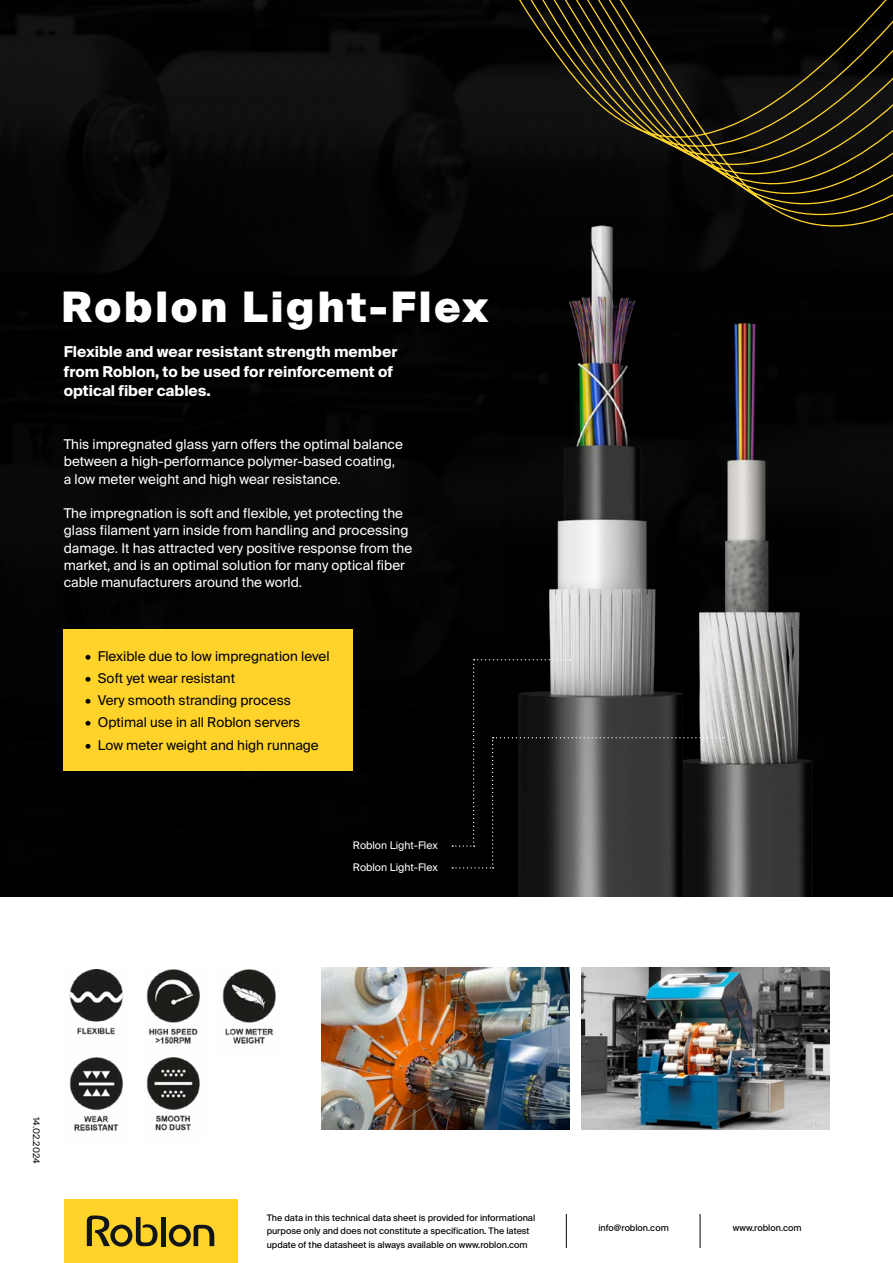
<style>
.page{position:relative;width:893px;height:1263px;background:#fff}
.page>*{position:absolute;margin:0;border:0;box-sizing:border-box;transform-origin:0 0}
.t1{font:900 42px "Suisse Intl";letter-spacing:.06em;color:#fff}
.t2{font:700 15px/19.5px "Suisse Intl";color:#fff}
.t3{font:13.5px/17.2px "Suisse Intl";color:#fff}
.t4{font:13.5px "Suisse Intl";color:#000}
.t5{font:10.5px/22.4px "Suisse Intl";color:#fff}
.t6{font:9px/13.5px "Suisse Intl";color:#000101}
.t7{font:9px "Suisse Intl";color:#000}
</style>
<div class="page">
<div style="left:0;top:0;width:893px;height:896px;background:#000"></div>
<svg style="left:456px;top:0;width:437px;height:267px"></svg>
<hr style="left:566px;top:1214px;width:1px;height:34px;background:#000101">
<hr style="left:700px;top:1214px;width:1px;height:34px;background:#000101">
<div style="left:64px;top:1199px;width:173px;height:64px;background:#ffd32a"></div>
<div style="left:161px;top:1217px;width:5px;height:29px;background:#121518"></div>
<svg style="left:87px;top:1215px;width:71px;height:31px"></svg>
<svg style="left:169px;top:1224px;width:45px;height:22px"></svg>
<img style="left:699px;top:323px;width:113px;height:573px">
<div style="left:64px;top:629px;width:289px;height:142px;background:#ffd32a"></div>
<img style="left:502px;top:219px;width:197px;height:677px">
<svg style="left:452px;top:659px;width:272px;height:209px"></svg>
<img style="left:146px;top:970px;width:54px;height:76px">
<img style="left:222px;top:970px;width:54px;height:74px">
<img style="left:69px;top:970px;width:54px;height:65px">
<img style="left:69px;top:1057px;width:54px;height:76px">
<img style="left:146px;top:1057px;width:54px;height:74px">
<img style="left:321px;top:967px;width:248px;height:163px">
<img style="left:581px;top:967px;width:248px;height:163px">
<h1 class="t1" style="left:61px;top:283px;width:429px">Roblon Light-Flex</h1>
<p class="t2" style="left:64px;top:343px;width:335px">Flexible and wear resistant strength member from Roblon, to be used for reinforcement of optical fiber cables.</p>
<p class="t3" style="left:64px;top:436px;width:341px">This impregnated glass yarn offers the optimal balance between a high-performance polymer-based coating, a low meter weight and high wear resistance.</p>
<p class="t3" style="left:64px;top:505px;width:350px">The impregnation is soft and flexible, yet protecting the glass filament yarn inside from handling and processing damage. It has attracted very positive response from the market, and is an optimal solution for many optical fiber cable manufacturers around the world.</p>
<p class="t4" style="left:85px;top:648px;width:246px">• Flexible due to low impregnation level</p>
<p class="t4" style="left:85px;top:670px;width:152px">• Soft yet wear resistant</p>
<p class="t4" style="left:85px;top:693px;width:207px">• Very smooth stranding process</p>
<p class="t4" style="left:85px;top:715px;width:217px">• Optimal use in all Roblon servers</p>
<p class="t4" style="left:85px;top:737px;width:235px">• Low meter weight and high runnage</p>
<p class="t5" style="left:353px;top:834px;width:86px">Roblon Light-Flex<br>Roblon Light-Flex</p>
<p class="t7" style="left:41px;top:1117px;width:48px;rotate:90deg">14.02.2024</p>
<p class="t6" style="left:267px;top:1211px;width:270px">The data in this technical data sheet is provided for informational purpose only and does not constitute a specification. The latest update of the datasheet is always available on www.roblon.com</p>
<p class="t6" style="left:598px;top:1221px;width:72px">info@roblon.com</p>
<p class="t6" style="left:733px;top:1221px;width:70px">www.roblon.com</p>
</div>
